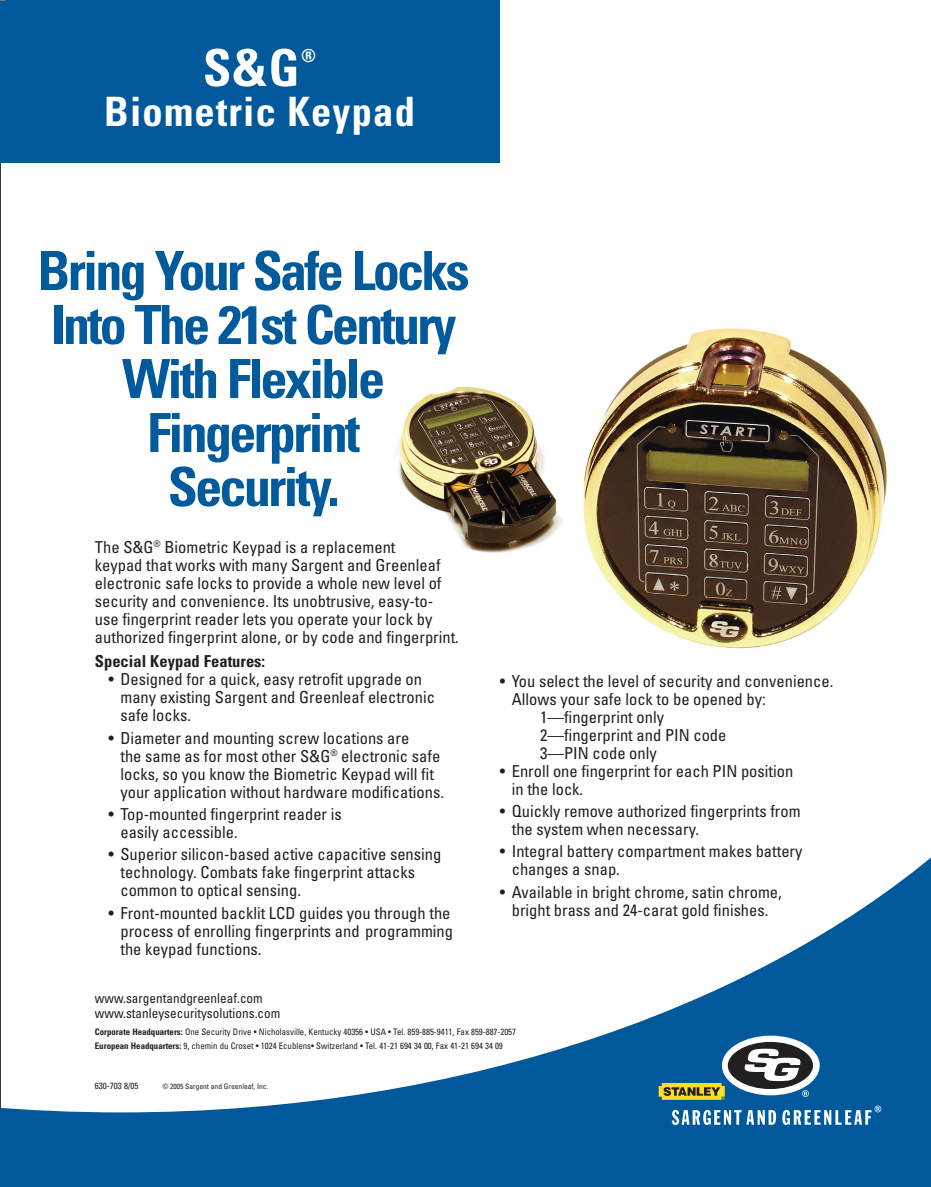
<style>
.page{position:relative;width:931px;height:1187px;background:#fff}
.page>*{position:absolute;margin:0;border:0;box-sizing:border-box;transform-origin:0 0}
.t1{font:700 condensed 54px/54px "Univers";letter-spacing:-.05em;color:#005a9b;text-align:center}
.t2{font:700 condensed 51px "Univers";color:#fff}
.t3{font:700 condensed 40.5px "Univers";letter-spacing:.03em;color:#fff}
.t4{font:700 condensed 18px "Univers";color:#fff}
.t5{font:condensed 16.5px/18px "Univers";color:#231f20}
.t6{font:700 condensed 16.5px "Univers";color:#231f20}
.t7{font:condensed 13.5px/15px "Univers";color:#231f20}
.t8{font:condensed 9px/13.8px "Univers";color:#231f20}
.t9{font:condensed 7.5px "Univers";color:#231f20}
.s1{font-weight:700}
.s2{font-family:"Helvetica";font-stretch:normal}
</style>
<div class="page">
<svg style="left:0;top:833px;width:930px;height:354px"></svg>
<div style="left:0;top:0;width:500px;height:162px;background:#00599b"></div>
<img style="left:395px;top:386px;width:168px;height:167px">
<img style="left:583px;top:328px;width:304px;height:321px">
<svg style="left:671px;top:1110px;width:105px;height:15px"></svg>
<svg style="left:658px;top:1036px;width:161px;height:64px"></svg>
<svg style="left:782px;top:1106px;width:99px;height:19px"></svg>
<h2 class="t2" style="left:203px;top:49px;width:98px">S&amp;G</h2>
<p class="t4" style="left:301px;top:49px;width:16px">®</p>
<h3 class="t3" style="left:104px;top:97px;width:312px">Biometric Keypad</h3>
<h1 class="t1" style="left:37px;top:249px;width:434px">Bring Your Safe Locks<br>Into The 21st Century<br>With Flexible<br>Fingerprint<br>Security.</h1>
<p class="t5" style="left:95px;top:539px;width:365px">The S&amp;G<sup>®</sup> Biometric Keypad is a replacement<br>keypad that works with many Sargent and Greenleaf electronic safe locks to provide a whole new level of security and convenience. Its unobtrusive, easy-to&shy;use fingerprint reader lets you operate your lock by authorized fingerprint alone, or by code and fingerprint.</p>
<p class="t6" style="left:95px;top:656px;width:172px">Special Keypad Features:</p>
<p class="t5" style="left:120px;top:672px;width:316px;text-indent:-12px">• Designed for a quick, easy retrofit upgrade on many existing Sargent and Greenleaf electronic safe locks.</p>
<p class="t5" style="left:120px;top:730px;width:325px;text-indent:-12px">• Diameter and mounting screw locations are<br>the same as for most other S&amp;G<sup>®</sup> electronic safe locks, so you know the Biometric Keypad will fit your application without hardware modifications.</p>
<p class="t5" style="left:120px;top:807px;width:223px;text-indent:-12px">• Top-mounted fingerprint reader is easily accessible.</p>
<p class="t5" style="left:120px;top:847px;width:322px;text-indent:-12px">• Superior silicon-based active capacitive sensing technology. Combats fake fingerprint attacks common to optical sensing.</p>
<p class="t5" style="left:120px;top:906px;width:334px;text-indent:-12px">• Front-mounted backlit LCD guides you through the process of enrolling fingerprints and programming the keypad functions.</p>
<p class="t5" style="left:499px;top:673px;width:335px">• You select the level of security and convenience.</p>
<p class="t5" style="left:511px;top:691px;width:255px">Allows your safe lock to be opened by:</p>
<p class="t5" style="left:540px;top:709px;width:125px">1—fingerprint only</p>
<p class="t5" style="left:540px;top:727px;width:188px">2—fingerprint and PIN code</p>
<p class="t5" style="left:540px;top:745px;width:118px">3—PIN code only</p>
<p class="t5" style="left:511px;top:763px;width:283px;text-indent:-12px">• Enroll one fingerprint for each PIN position in the lock.</p>
<p class="t5" style="left:511px;top:804px;width:290px;text-indent:-12px">• Quickly remove authorized fingerprints from the system when necessary.</p>
<p class="t5" style="left:511px;top:844px;width:292px;text-indent:-12px">• Integral battery compartment makes battery changes a snap.</p>
<p class="t5" style="left:499px;top:884px;width:283px;text-align:center">• Available in bright chrome, satin chrome, bright brass and 24-carat gold finishes.</p>
<p class="t7" style="left:95px;top:992px;width:187px">www.sargentandgreenleaf.com www.stanleysecuritysolutions.com</p>
<p class="t8" style="left:95px;top:1026px;width:422px"><span class="s1">Corporate Headquarters:</span> One Security Drive • Nicholasville, Kentucky 40356 • USA • Tel. 859-885-9411, Fax 859-887-2057<br><span class="s1">European Headquarters:</span> 9, chemin du Croset • 1024 Ecublens• Switzerland • Tel. 41-21 694 34 00, Fax 41-21 694 34 09</p>
<p class="t8" style="left:95px;top:1079px;width:45px">630-703 8/05</p>
<p class="t9" style="left:163px;top:1083px;width:107px"><span class="s2">©</span> 2005 Sargent and Greenleaf, Inc.</p>
</div>
